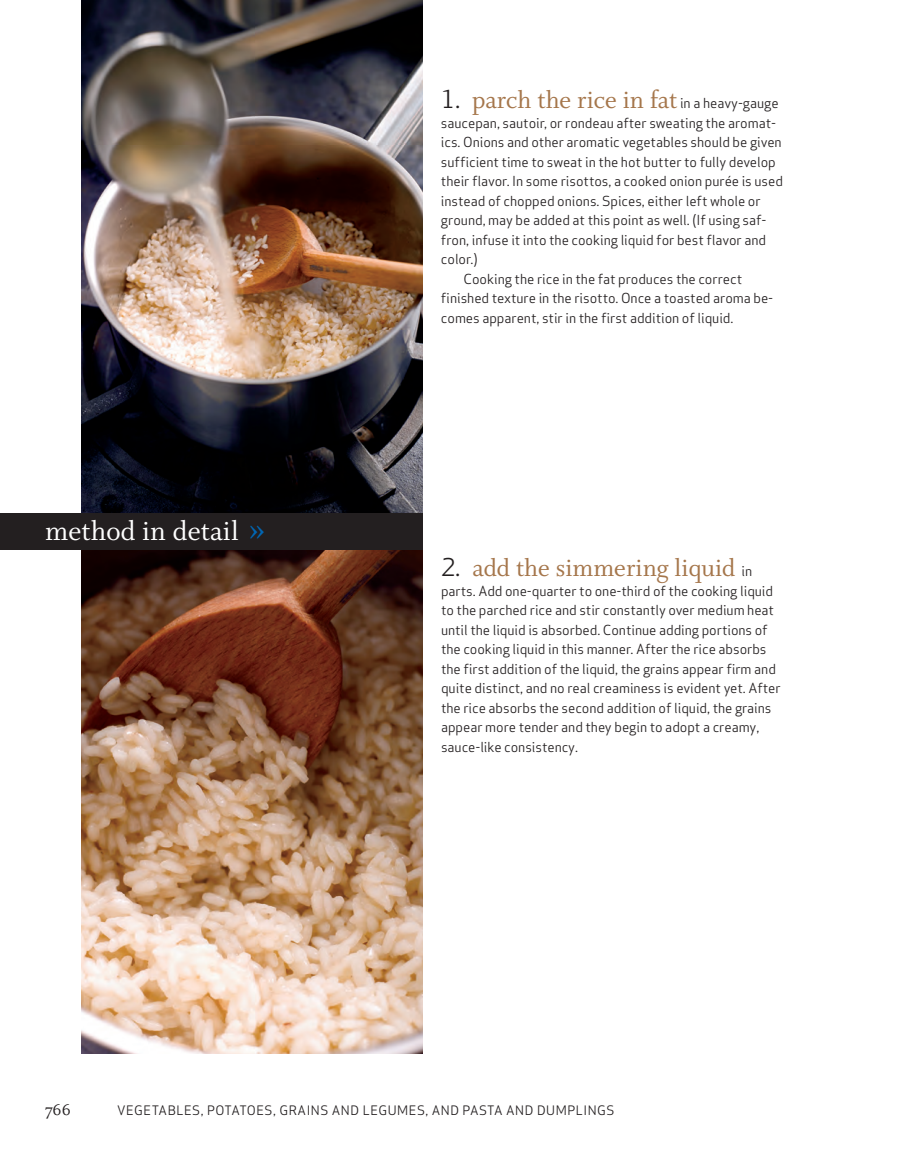
<style>
.page{position:relative;width:918px;height:1175px;background:#fff}
.page>*{position:absolute;margin:0;border:0;box-sizing:border-box;transform-origin:0 0}
.t1{font:30px "Whitman Roman Os F";letter-spacing:.005em;color:#fff}
.t2{font:27px "Whitman Roman Os F";color:#a5764b}
.t3{font:18px "Whitman Roman Os F";color:#231f20}
.t4{font:13.5px/19.5px "Apex Sans";letter-spacing:-.005em;color:#231f20}
.t5{font:12.75px "Apex Sans";letter-spacing:.04em;color:#231f20}
.s1{font-size:37.5px;color:#0166b3}
.s2{font-family:"Apex Sans";font-size:24px;color:#231f20}
.s3{font-family:"Apex Sans";font-size:13.5px;color:#231f20}
</style>
<div class="page">
<img style="left:81px;top:0;width:342px;height:513px">
<img style="left:81px;top:549px;width:342px;height:504px">
<div style="left:0;top:513px;width:423px;height:36px;background:#231f20"></div>
<h1 class="t1" style="left:45px;top:520px;width:223px">method in detail <span class="s1">»</span></h1>
<h2 class="t2" style="left:441px;top:90px;width:339px"><span class="s2">1.</span> parch the rice in fat <span class="s3">in a heavy-gauge</span></h2>
<p class="t4" style="left:441px;top:114px;width:337px">saucepan, sautoir, or rondeau after sweating the aromat-</p>
<p class="t4" style="left:441px;top:134px;width:342px">ics. Onions and other aromatic vegetables should be given</p>
<p class="t4" style="left:441px;top:153px;width:336px">sufficient time to sweat in the hot butter to fully develop</p>
<p class="t4" style="left:441px;top:173px;width:343px">their flavor. In some risottos, a cooked onion purée is used</p>
<p class="t4" style="left:441px;top:192px;width:321px">instead of chopped onions. Spices, either left whole or</p>
<p class="t4" style="left:441px;top:212px;width:327px">ground, may be added at this point as well. (If using saf-</p>
<p class="t4" style="left:441px;top:231px;width:327px">fron, infuse it into the cooking liquid for best flavor and</p>
<p class="t4" style="left:441px;top:251px;width:38px">color.)</p>
<p class="t4" style="left:463px;top:270px;width:280px">Cooking the rice in the fat produces the correct</p>
<p class="t4" style="left:441px;top:290px;width:334px">finished texture in the risotto. Once a toasted aroma be-</p>
<p class="t4" style="left:441px;top:309px;width:294px">comes apparent, stir in the first addition of liquid.</p>
<h2 class="t2" style="left:441px;top:558px;width:313px"><span class="s2">2.</span> add the simmering liquid <span class="s3">in</span></h2>
<p class="t4" style="left:441px;top:582px;width:341px">parts. Add one-quarter to one-third of the cooking liquid to the parched rice and stir constantly over medium heat until the liquid is absorbed. Continue adding portions of the cooking liquid in this manner. After the rice absorbs the first addition of the liquid, the grains appear firm and quite distinct, and no real creaminess is evident yet. After the rice absorbs the second addition of liquid, the grains appear more tender and they begin to adopt a creamy, sauce-like consistency.</p>
<h3 class="t3" style="left:45px;top:1102px;width:27px">766</h3>
<p class="t5" style="left:117px;top:1105px;width:499px">VEGETABLES, POTATOES, GRAINS AND LEGUMES, AND PASTA AND DUMPLINGS</p>
</div>
